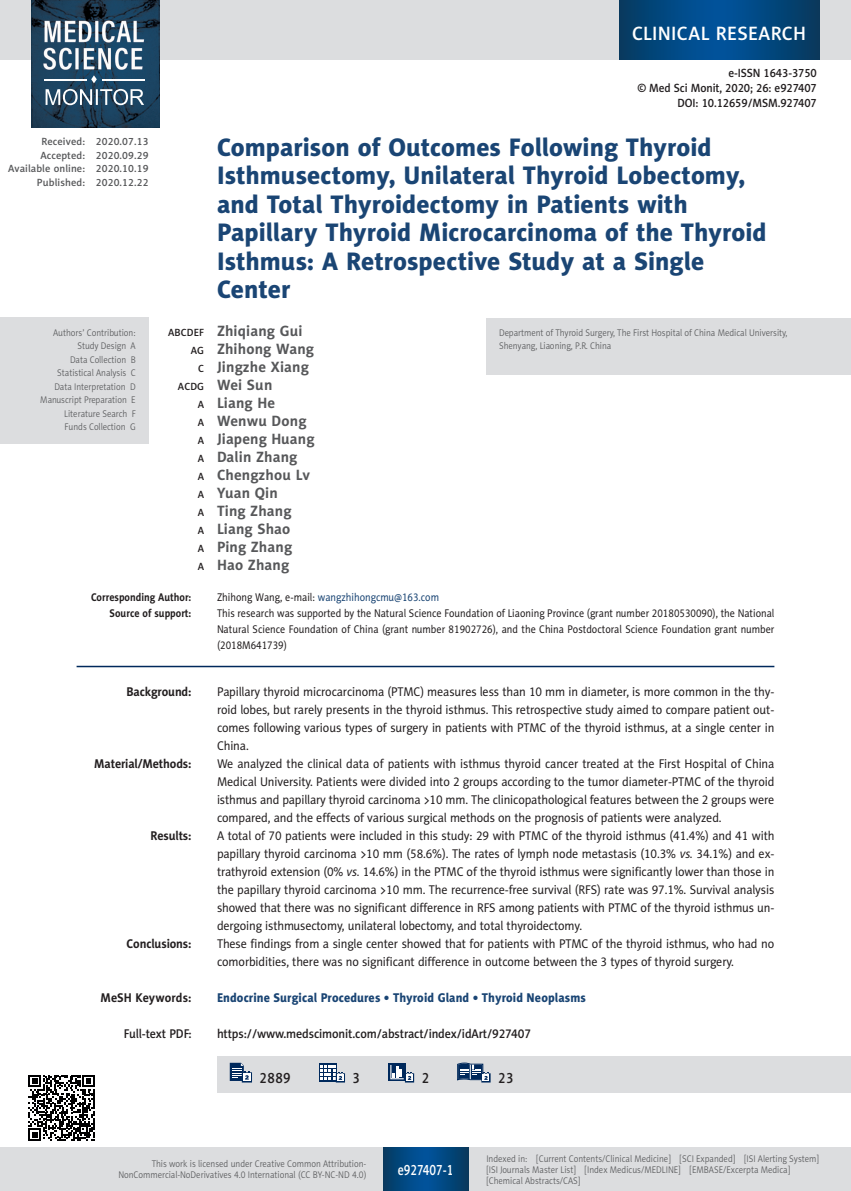
<style>
.page{position:relative;width:851px;height:1191px;background:#fff}
.page>*{position:absolute;margin:0;border:0;box-sizing:border-box;transform-origin:0 0}
.MSM_Tytul{font:25.5px/28.5px "Naomi Sans EFN Heavy";color:#1a4574}
.t1{font:19.5px "Naomi Sans EFN Medium";letter-spacing:.015em;color:#fff}
.MSM_Autorzy{font:700 15px "Naomi Sans EFN";letter-spacing:.01em;color:#57585a}
.MSM_e-PAGINA{font:15px "Naomi Sans EFN Medium";color:#fff;scale:.8 1}
.MSM_dane{font:15px "Naomi Sans EFN Medium";letter-spacing:.03em;color:#231f20;scale:.9 1}
.MSM_Summary_body{font:12.75px/18px "Naomi Sans EFN";letter-spacing:-.01em;color:#231f20;text-align:justify;scale:.95 1}
.MSM_full_text_pdf{font:12.75px "Naomi Sans EFN Medium";letter-spacing:-.01em;color:#231f20;scale:.95 1}
.MSM_keywords{font:12.75px "Naomi Sans EFN Heavy";letter-spacing:.01em;color:#1a4574;scale:.95 1}
.MSM_Summary_body-2{font:700 12.75px "Naomi Sans EFN";letter-spacing:-.01em;color:#231f20;scale:.95 1}
.MSM_keywords-2{font:700 12.75px "Naomi Sans EFN";letter-spacing:.005em;color:#231f20;scale:.95 1}
.MSM_full_text_pdf-2{font:12px "Naomi Sans EFN Medium";letter-spacing:-.01em;color:#231f20;scale:.95 1}
.MSM_Support{font:11.25px/15.8px "Naomi Sans EFN";color:#231f20;text-align:justify;scale:.9 1}
.MSM_Adres{font:11.25px "Naomi Sans EFN";color:#1a4574;scale:.9 1}
.MSM_Adres-2{font:700 11.25px "Naomi Sans EFN";color:#231f20;scale:.9 1}
.MSM_Support-2{font:700 11.25px "Naomi Sans EFN";color:#231f20;scale:.9 1}
.t2{font:10.5px "Naomi Sans EFN Medium";letter-spacing:.01em;color:#57585a}
.MSM_Afiliacja{font:9.75px/11.2px "Naomi Sans EFN Light";color:#57585a;scale:.9 1}
.s1{font-family:"Naomi Sans EFN Medium";font-weight:400;font-size:10.5px;color:#231f20}
.s2{color:#231f20}
.s3{font-style:italic}
</style>
<div class="page">
<div style="left:217px;top:1056px;width:633px;height:36px;background:#dcdddf"></div>
<svg style="left:230px;top:1062px;width:22px;height:20px"></svg>
<div style="left:319px;top:1063px;width:17px;height:18px;background:#00295c"></div>
<svg style="left:320px;top:1064px;width:25px;height:18px"></svg>
<div style="left:388px;top:1063px;width:18px;height:18px;background:#00295c"></div>
<svg style="left:390px;top:1065px;width:24px;height:17px"></svg>
<svg style="left:457px;top:1062px;width:33px;height:20px"></svg>
<hr style="left:77px;top:666px;width:697px;height:1px;background:#00295c">
<div style="left:0;top:318px;width:148px;height:126px;background:#dcdddf"></div>
<div style="left:486px;top:318px;width:364px;height:56px;background:#dcdddf"></div>
<svg style="left:28px;top:1075px;width:67px;height:66px"></svg>
<div style="left:0;top:1148px;width:850px;height:43px;background:#dcdddf"></div>
<svg style="left:383px;top:1147px;width:85px;height:43px;background:#02477e"></svg>
<div style="left:0;top:0;width:850px;height:60px;background:#dcdddf"></div>
<svg style="left:619px;top:0;width:200px;height:60px;background:#02477e"></svg>
<img style="left:32px;top:0;width:127px;height:128px">
<img style="left:45px;top:79px;width:41px;height:1px">
<img style="left:103px;top:79px;width:41px;height:1px">
<svg style="left:91px;top:75px;width:6px;height:8px"></svg>
<img style="left:46px;top:89px;width:98px;height:16px">
<h2 class="t1" style="left:632px;top:22px;width:175px">CLINICAL RESEARCH</h2>
<p class="MSM_full_text_pdf-2" style="left:728px;top:66px;width:95px">e-ISSN 1643-3750</p>
<p class="MSM_full_text_pdf-2" style="left:637px;top:81px;width:190px">© Med Sci Monit, 2020; 26: e927407</p>
<p class="MSM_full_text_pdf-2" style="left:677px;top:96px;width:148px">DOI: 10.12659/MSM.927407</p>
<p class="MSM_Tytul" style="left:217px;top:132px;width:551px">Comparison of Outcomes Following Thyroid Isthmusectomy, Unilateral Thyroid Lobectomy, and Total Thyroidectomy in Patients with Papillary Thyroid Microcarcinoma of the Thyroid Isthmus: A Retrospective Study at a Single Center</p>
<p class="MSM_Autorzy" style="left:168px;top:322px;width:136px"><span class="s1">ABCDEF</span> Zhiqiang Gui</p>
<p class="MSM_Autorzy" style="left:191px;top:340px;width:125px"><span class="s1">AG</span> Zhihong Wang</p>
<p class="MSM_Autorzy" style="left:198px;top:358px;width:112px"><span class="s1">C</span> Jingzhe Xiang</p>
<p class="MSM_Autorzy" style="left:178px;top:376px;width:96px"><span class="s1">ACDG</span> Wei Sun</p>
<p class="MSM_Autorzy" style="left:198px;top:394px;width:79px"><span class="s1">A</span> Liang He</p>
<p class="MSM_Autorzy" style="left:198px;top:412px;width:110px"><span class="s1">A</span> Wenwu Dong</p>
<p class="MSM_Autorzy" style="left:198px;top:430px;width:118px"><span class="s1">A</span> Jiapeng Huang</p>
<p class="MSM_Autorzy" style="left:198px;top:448px;width:101px"><span class="s1">A</span> Dalin Zhang</p>
<p class="MSM_Autorzy" style="left:198px;top:466px;width:114px"><span class="s1">A</span> Chengzhou Lv</p>
<p class="MSM_Autorzy" style="left:198px;top:484px;width:82px"><span class="s1">A</span> Yuan Qin</p>
<p class="MSM_Autorzy" style="left:198px;top:502px;width:95px"><span class="s1">A</span> Ting Zhang</p>
<p class="MSM_Autorzy" style="left:198px;top:520px;width:94px"><span class="s1">A</span> Liang Shao</p>
<p class="MSM_Autorzy" style="left:198px;top:538px;width:96px"><span class="s1">A</span> Ping Zhang</p>
<p class="MSM_Autorzy" style="left:198px;top:556px;width:93px"><span class="s1">A</span> Hao Zhang</p>
<p class="MSM_Adres-2" style="left:91px;top:591px;width:113px">Corresponding Author:</p>
<p class="MSM_Adres" style="left:217px;top:591px;width:248px"><span class="s2">Zhihong Wang, e-mail:</span> wangzhihongcmu@163.com</p>
<p class="MSM_Support-2" style="left:110px;top:607px;width:92px">Source of support:</p>
<p class="MSM_Support" style="left:217px;top:605px;width:620px">This research was supported by the Natural Science Foundation of Liaoning Province (grant number 20180530090), the National Natural Science Foundation of China (grant number 81902726), and the China Postdoctoral Science Foundation grant number (2018M641739)</p>
<p class="MSM_Summary_body-2" style="left:126px;top:684px;width:70px">Background:</p>
<p class="MSM_Summary_body" style="left:217px;top:683px;width:588px">Papillary thyroid microcarcinoma (PTMC) measures less than 10 mm in diameter, is more common in the thy&shy;roid lobes, but rarely presents in the thyroid isthmus. This retrospective study aimed to compare patient out&shy;comes following various types of surgery in patients with PTMC of the thyroid isthmus, at a single center in China.</p>
<p class="MSM_Summary_body-2" style="left:94px;top:756px;width:104px">Material/Methods:</p>
<p class="MSM_Summary_body" style="left:217px;top:755px;width:588px">We analyzed the clinical data of patients with isthmus thyroid cancer treated at the First Hospital of China Medical University. Patients were divided into 2 groups according to the tumor diameter-PTMC of the thyroid isthmus and papillary thyroid carcinoma &gt;10 mm. The clinicopathological features between the 2 groups were compared, and the effects of various surgical methods on the prognosis of patients were analyzed.</p>
<p class="MSM_Summary_body-2" style="left:150px;top:828px;width:45px">Results:</p>
<p class="MSM_Summary_body" style="left:217px;top:827px;width:588px">A total of 70 patients were included in this study: 29 with PTMC of the thyroid isthmus (41.4%) and 41 with papillary thyroid carcinoma &gt;10 mm (58.6%). The rates of lymph node metastasis (10.3% <span class="s3">vs.</span> 34.1%) and ex&shy;trathyroid extension (0% <span class="s3">vs.</span> 14.6%) in the PTMC of the thyroid isthmus were significantly lower than those in the papillary thyroid carcinoma &gt;10 mm. The recurrence-free survival (RFS) rate was 97.1%. Survival analysis showed that there was no significant difference in RFS among patients with PTMC of the thyroid isthmus un&shy;dergoing isthmusectomy, unilateral lobectomy, and total thyroidectomy.</p>
<p class="MSM_Summary_body-2" style="left:127px;top:936px;width:70px">Conclusions:</p>
<p class="MSM_Summary_body" style="left:217px;top:935px;width:588px">These findings from a single center showed that for patients with PTMC of the thyroid isthmus, who had no comorbidities, there was no significant difference in outcome between the 3 types of thyroid surgery.</p>
<p class="MSM_keywords-2" style="left:100px;top:990px;width:97px">MeSH Keywords:</p>
<p class="MSM_keywords" style="left:217px;top:990px;width:390px">Endocrine Surgical Procedures • Thyroid Gland • Thyroid Neoplasms</p>
<p class="MSM_full_text_pdf" style="left:124px;top:1026px;width:73px">Full-text PDF:</p>
<p class="MSM_full_text_pdf" style="left:217px;top:1026px;width:332px">https://www.medscimonit.com/abstract/index/idArt/927407</p>
<p class="t2" style="left:41px;top:136px;width:109px">Received: 2020.07.13</p>
<p class="t2" style="left:40px;top:149px;width:110px">Accepted: 2020.09.29</p>
<p class="t2" style="left:8px;top:163px;width:142px">Available online: 2020.10.19</p>
<p class="t2" style="left:37px;top:176px;width:113px">Published: 2020.12.22</p>
<p class="MSM_Afiliacja" style="left:53px;top:327px;width:93px">Authors’ Contribution:</p>
<p class="MSM_Afiliacja" style="left:77px;top:340px;width:66px">Study Design A</p>
<p class="MSM_Afiliacja" style="left:70px;top:354px;width:74px">Data Collection B</p>
<p class="MSM_Afiliacja" style="left:57px;top:367px;width:89px">Statistical Analysis C</p>
<p class="MSM_Afiliacja" style="left:54px;top:381px;width:92px">Data Interpretation D</p>
<p class="MSM_Afiliacja" style="left:40px;top:394px;width:107px">Manuscript Preparation E</p>
<p class="MSM_Afiliacja" style="left:64px;top:408px;width:81px">Literature Search F</p>
<p class="MSM_Afiliacja" style="left:65px;top:421px;width:80px">Funds Collection G</p>
<p class="MSM_Afiliacja" style="left:499px;top:326px;width:322px;line-height:13.5px">Department of Thyroid Surgery, The First Hospital of China Medical University,<br>Shenyang, Liaoning, P.R. China</p>
<p class="MSM_dane" style="left:259px;top:1068px;width:36px">2889</p>
<p class="MSM_dane" style="left:352px;top:1068px;width:10px">3</p>
<p class="MSM_dane" style="left:421px;top:1068px;width:10px">2</p>
<p class="MSM_dane" style="left:498px;top:1068px;width:19px">23</p>
<p class="MSM_Afiliacja" style="left:118px;top:1158px;width:277px;text-align:right">This work is licensed under Creative Common Attribution-<br>NonCommercial-NoDerivatives 4.0 International (CC BY-NC-ND 4.0)</p>
<p class="MSM_e-PAGINA" style="left:397px;top:1160px;width:71px">e927407-1</p>
<p class="MSM_Afiliacja" style="left:486px;top:1152px;width:371px">Indexed in: [Current Contents/Clinical Medicine] [SCI Expanded] [ISI Alerting System] [ISI Journals Master List] [Index Medicus/MEDLINE] [EMBASE/Excerpta Medica] [Chemical Abstracts/CAS]</p>
</div>
